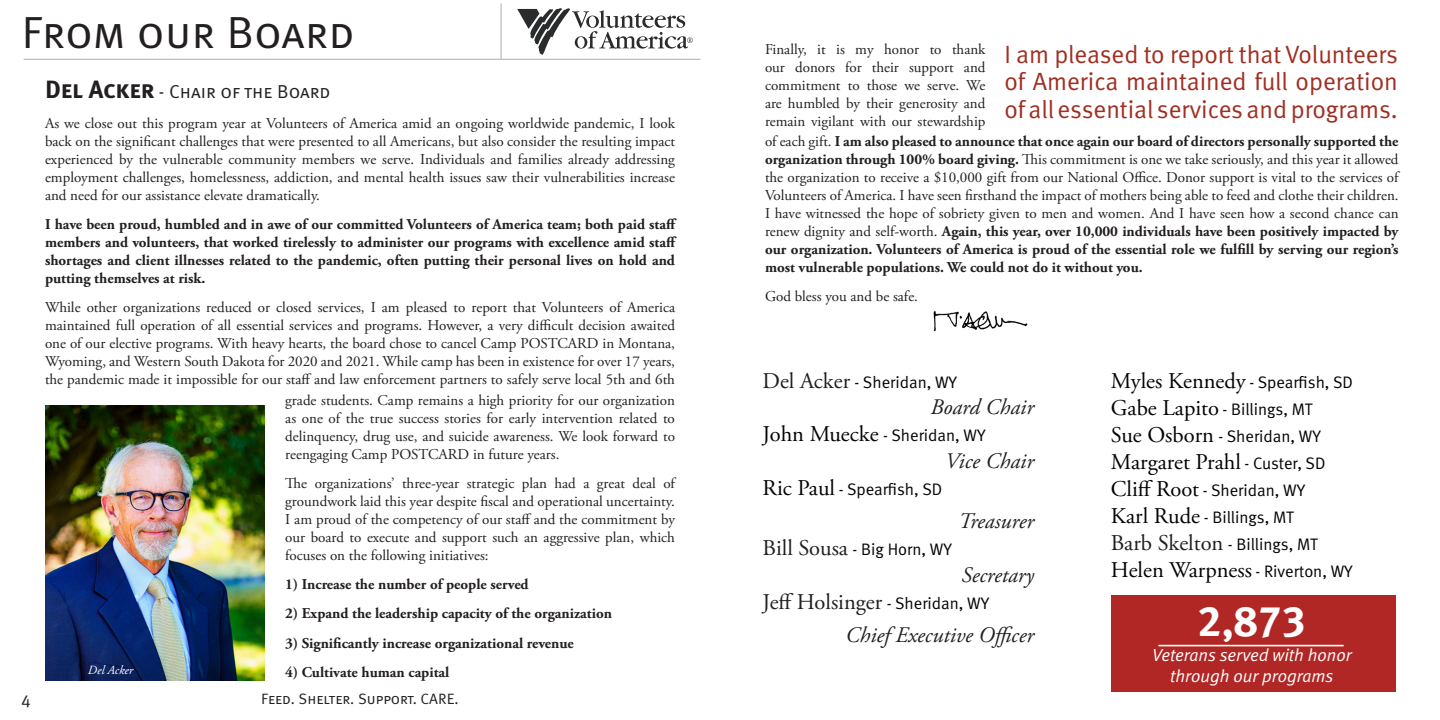
<style>
.page{position:relative;width:1440px;height:720px;background:#fff}
.page>*{position:absolute;margin:0;border:0;box-sizing:border-box;transform-origin:0 0}
.t1{font:45px "Meta Normal LF Caps";color:#231f20}
.t2{font:42.88px "Meta Bold LF Caps";color:#fff}
.t3{font:25px/27.5px "Meta Normal LF";color:#a02f22;text-align:justify}
.t4{font:22.5px "Adobe Garamond Pro";color:#040503}
.t5{font:22.5px "Adobe Garamond Pro";color:#231f20}
.t6{font:italic 22.25px "Adobe Garamond Pro";color:#231f20}
.t7{font:18.75px "Meta Normal LF Caps";color:#231f20}
.t8{font:italic 17.5px/21px "Meta Normal LF";color:#fff;text-align:center}
.t9{font:17.5px "Meta Normal LF Caps";color:#231f20}
.t10{font:16.62px "Meta Normal LF";color:#040503}
.t11{font:15px/18px "Adobe Garamond Pro";color:#231f20;text-align:justify}
.t12{font:700 15px/18px "Adobe Garamond Pro";color:#231f20;text-align:justify}
.t13{font:15px "Meta Normal LF Caps";color:#231f20}
.t14{font:italic 12.5px "Adobe Garamond Pro";color:#fff}
.s1{font-family:"Meta Bold Caps";font-size:25px}
.s2{font-weight:700}
.s3{font-family:"Adobe Garamond Pro";font-size:22.5px;color:#231f20}
.s4{font-family:"Adobe Garamond Pro";font-size:22.5px}
.s5{font-family:"Meta Normal LF";font-size:16.62px;color:#040503}
.s6{font-family:"Meta Normal LF";font-size:16.62px}
</style>
<div class="page">
<div style="left:1112px;top:595px;width:284px;height:97px;background:#b12725"></div>
<hr style="left:1158px;top:645px;width:186px;height:1px;background:#fff">
<img style="left:45px;top:405px;width:220px;height:275px">
<img style="left:933px;top:311px;width:95px;height:21px">
<hr style="left:24px;top:59px;width:677px;height:1px;background:#bcbdc0">
<hr style="left:500px;top:4px;width:2px;height:55px;background:#bcbdc0">
<svg style="left:517px;top:8px;width:176px;height:47px"></svg>
<p class="t1" style="left:22px;top:6px;width:335px">From our Board</p>
<p class="t7" style="left:45px;top:81px;width:287px"><span class="s1">Del Acker</span> - Chair of the Board</p>
<p class="t11" style="left:45px;top:114px;width:632px">As we close out this program year at Volunteers of America amid an ongoing worldwide pandemic, I look back on the significant challenges that were presented to all Americans, but also consider the resulting impact experienced by the vulnerable community members we serve. Individuals and families already addressing employment challenges, homelessness, addiction, and mental health issues saw their vulnerabilities increase and need for our assistance elevate dramatically.</p>
<p class="t12" style="left:45px;top:215px;width:633px">I have been proud, humbled and in awe of our committed Volunteers of America team; both paid staff members and volunteers, that worked tirelessly to administer our programs with excellence amid staff shortages and client illnesses related to the pandemic, often putting their personal lives on hold and putting themselves at risk.</p>
<p class="t11" style="left:45px;top:299px;width:632px">While other organizations reduced or closed services, I am pleased to report that Volunteers of America maintained full operation of all essential services and programs. However, a very difficult decision awaited one of our elective programs. With heavy hearts, the board chose to cancel Camp POSTCARD in Montana, Wyoming, and Western South Dakota for 2020 and 2021. While camp has been in existence for over 17 years, the pandemic made it impossible for our staff and law enforcement partners to safely serve local 5th and 6th</p>
<p class="t14" style="left:88px;top:663px;width:47px">Del Acker</p>
<p class="t11" style="left:285px;top:391px;width:391px">grade students. Camp remains a high priority for our organization as one of the true success stories for early intervention related to delinquency, drug use, and suicide awareness. We look forward to reengaging Camp POSTCARD in future years.</p>
<p class="t11" style="left:285px;top:475px;width:391px">The organizations’ three-year strategic plan had a great deal of groundwork laid this year despite fiscal and operational uncertainty.<br>I am proud of the competency of our staff and the commitment by our board to execute and support such an aggressive plan, which focuses on the following initiatives:</p>
<p class="t12" style="left:285px;top:576px;width:245px">1) Increase the number of people served</p>
<p class="t12" style="left:285px;top:605px;width:328px">2) Expand the leadership capacity of the organization</p>
<p class="t12" style="left:285px;top:634px;width:290px">3) Significantly increase organizational revenue</p>
<p class="t12" style="left:285px;top:663px;width:166px">4) Cultivate human capital</p>
<p class="t9" style="left:21px;top:691px;width:11px">4</p>
<p class="t13" style="left:261px;top:690px;width:199px">Feed. Shelter. Support. CARE.</p>
<p class="t11" style="left:765px;top:41px;width:222px">Finally, it is my honor to thank our donors for their support and commitment to those we serve. We are humbled by their generosity and remain vigilant with our stewardship</p>
<p class="t3" style="left:1004px;top:40px;width:395px">I am pleased to report that Volunteers of America maintained full operation of all essential services and programs.</p>
<p class="t11" style="left:765px;top:133px;width:635px">of each gift. <span class="s2">I am also pleased to announce that once again our board of directors personally supported the organization through 100% board giving.</span> This commitment is one we take seriously, and this year it allowed the organization to receive a $10,000 gift from our National Office. Donor support is vital to the services of Volunteers of America. I have seen firsthand the impact of mothers being able to feed and clothe their children.<br>I have witnessed the hope of sobriety given to men and women. And I have seen how a second chance can renew dignity and self-worth. <span class="s2">Again, this year, over 10,000 individuals have been positively impacted by our organization. Volunteers of America is proud of the essential role we fulfill by serving our region’s most vulnerable populations. We could not do it without you.</span></p>
<p class="t11" style="left:765px;top:288px;width:155px">God bless you and be safe.</p>
<p class="t10" style="left:763px;top:372px;width:196px"><span class="s3">Del Acker</span> - Sheridan, WY</p>
<p class="t6" style="left:931px;top:394px;width:105px">Board Chair</p>
<p class="t10" style="left:763px;top:426px;width:224px"><span class="s4">John Muecke</span> - Sheridan, WY</p>
<p class="t6" style="left:945px;top:447px;width:90px">Vice Chair</p>
<p class="t10" style="left:763px;top:479px;width:181px"><span class="s4">Ric Paul</span> - Spearfish, SD</p>
<p class="t6" style="left:958px;top:508px;width:77px">Treasurer</p>
<p class="t10" style="left:763px;top:540px;width:191px"><span class="s3">Bill Sousa</span> - Big Horn, WY</p>
<p class="t6" style="left:962px;top:561px;width:74px">Secretary</p>
<p class="t5" style="left:763px;top:588px;width:228px">Jeff Holsinger <span class="s5">- Sheridan, WY</span></p>
<p class="t6" style="left:846px;top:622px;width:190px">Chief Executive Officer</p>
<p class="t10" style="left:1111px;top:372px;width:243px"><span class="s4">Myles Kennedy</span> - Spearfish, SD</p>
<p class="t10" style="left:1111px;top:399px;width:203px"><span class="s4">Gabe Lapito</span> - Billings, MT</p>
<p class="t10" style="left:1111px;top:426px;width:211px"><span class="s4">Sue Osborn</span> - Sheridan, WY</p>
<p class="t4" style="left:1111px;top:448px;width:216px">Margaret Prahl <span class="s6">- Custer, SD</span></p>
<p class="t10" style="left:1111px;top:480px;width:196px"><span class="s4">Cliff Root</span> - Sheridan, WY</p>
<p class="t10" style="left:1111px;top:507px;width:184px"><span class="s4">Karl Rude</span> - Billings, MT</p>
<p class="t10" style="left:1111px;top:534px;width:208px"><span class="s3">Barb Skelton</span> - Billings, MT</p>
<p class="t4" style="left:1111px;top:556px;width:243px">Helen Warpness <span class="s6">- Riverton, WY</span></p>
<p class="t2" style="left:1198px;top:594px;width:110px">2,873</p>
<p class="t8" style="left:1152px;top:645px;width:201px">Veterans served with honor through our programs</p>
</div>
